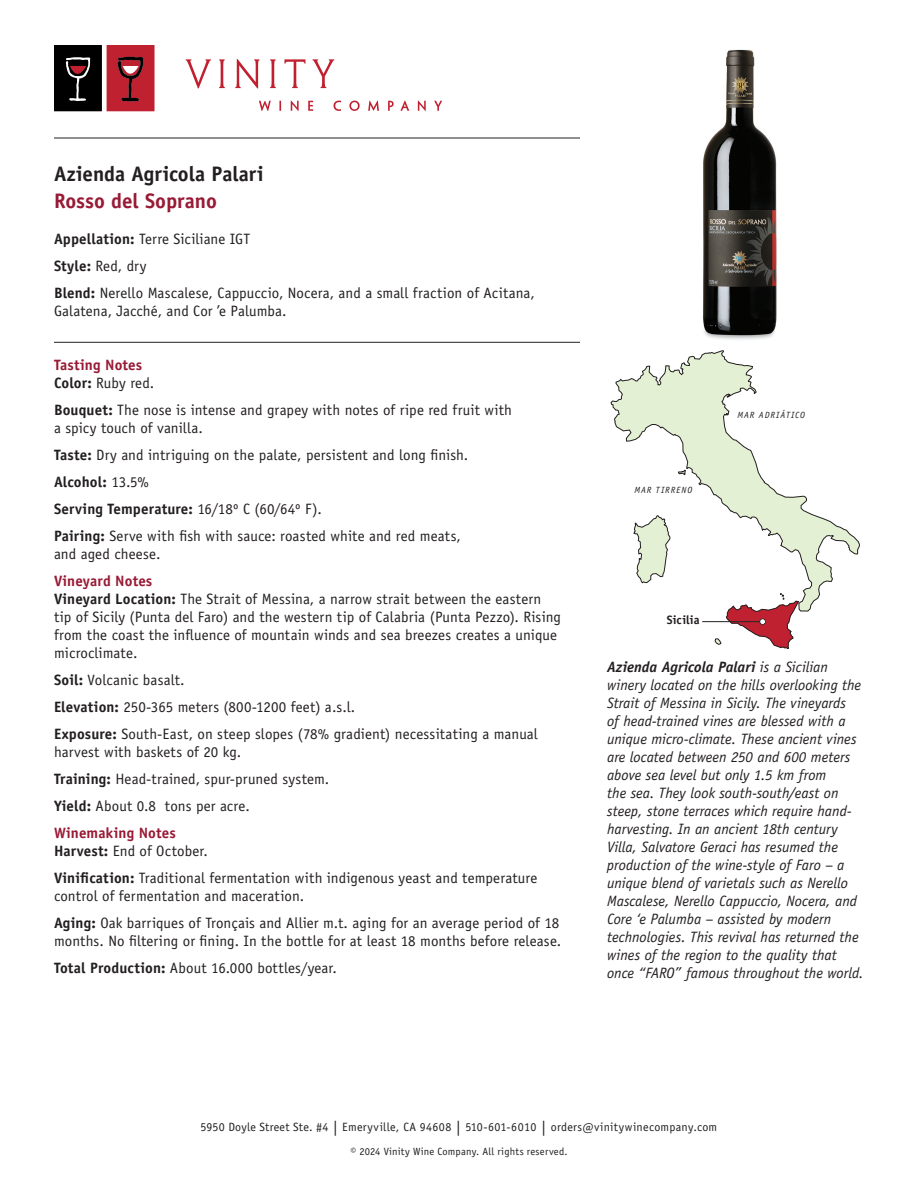
<style>
.page{position:relative;width:918px;height:1188px;background:#fff}
.page>*{position:absolute;margin:0;border:0;box-sizing:border-box;transform-origin:0 0}
.t1{font:700 21px "Officina Sans Std";color:#231f20}
.t2{font:700 21px "Officina Sans Std";color:#981a35}
.t3{font:15px/27px "Officina Sans Std";letter-spacing:.005em;color:#231f20}
.t4{font:italic 15px/18px "Officina Sans Std";color:#231f20}
.t5{font:700 15px/18px "Officina Sans Std";letter-spacing:.01em;color:#981a35}
.t6{font:700 12.15px "Officina Sans Std";letter-spacing:.005em;color:#231f20}
.t7{font:12px "Officina Sans Std";letter-spacing:.025em;color:#231f20}
.t8{font:10.5px "Officina Sans Std";letter-spacing:.02em;color:#231f20}
.t9{font:italic 9px "Officina Sans Std";letter-spacing:.105em;color:#231f20}
.s1{font-weight:700}
.s2{color:#231f20}
.s3{font-weight:400;color:#231f20}
.s4{font-weight:700;color:#981a35}
.s5{font-size:15px}
</style>
<div class="page">
<hr style="left:54px;top:342px;width:526px;height:1px;background:#231f20">
<img style="left:703px;top:49px;width:74px;height:291px">
<svg style="left:611px;top:351px;width:249px;height:298px"></svg>
<hr style="left:54px;top:138px;width:526px;height:1px;background:#231f20">
<svg style="left:54px;top:45px;width:101px;height:66px;background:#6a272e"></svg>
<svg style="left:186px;top:59px;width:25px;height:29px"></svg>
<svg style="left:219px;top:59px;width:6px;height:29px"></svg>
<svg style="left:235px;top:59px;width:24px;height:29px"></svg>
<svg style="left:270px;top:59px;width:6px;height:29px"></svg>
<svg style="left:284px;top:59px;width:21px;height:29px"></svg>
<svg style="left:313px;top:59px;width:21px;height:29px"></svg>
<svg style="left:259px;top:101px;width:12px;height:10px"></svg>
<svg style="left:279px;top:101px;width:2px;height:10px"></svg>
<svg style="left:291px;top:101px;width:8px;height:10px"></svg>
<svg style="left:308px;top:101px;width:5px;height:10px"></svg>
<svg style="left:334px;top:101px;width:7px;height:10px"></svg>
<svg style="left:349px;top:101px;width:11px;height:10px"></svg>
<svg style="left:368px;top:101px;width:11px;height:10px"></svg>
<svg style="left:388px;top:101px;width:6px;height:10px"></svg>
<svg style="left:401px;top:101px;width:8px;height:10px"></svg>
<svg style="left:418px;top:101px;width:8px;height:10px"></svg>
<svg style="left:434px;top:101px;width:8px;height:10px"></svg>
<h1 class="t1" style="left:54px;top:160px;width:211px">Azienda Agricola Palari</h1>
<h1 class="t2" style="left:54px;top:187px;width:165px">Rosso del Soprano</h1>
<p class="t3" style="left:54px;top:225px;width:482px"><span class="s1">Appellation:</span> Terre Siciliane IGT<br><span class="s1">Style:</span> Red, dry<br><span class="s1">Blend:</span> Nerello Mascalese, Cappuccio, Nocera, and a small fraction of Acitana,</p>
<p class="t3" style="left:54px;top:297px;width:234px">Galatena, Jacché, and Cor ’e Palumba.</p>
<p class="t5" style="left:54px;top:355px;width:102px">Tasting Notes<br><span class="s2">Color:</span> <span class="s3">Ruby red.</span></p>
<p class="t3" style="left:54px;top:401px;width:459px;line-height:18px"><span class="s1">Bouquet:</span> The nose is intense and grapey with notes of ripe red fruit with a spicy touch of vanilla.</p>
<p class="t3" style="left:54px;top:441px;width:416px"><span class="s1">Taste:</span> Dry and intriguing on the palate, persistent and long finish.<br><span class="s1">Alcohol:</span> 13.5%<br><span class="s1">Serving Temperature:</span> 16/18º C (60/64º F).<br><span class="s1">Pairing:</span> Serve with fish with sauce: roasted white and red meats,</p>
<p class="t3" style="left:54px;top:540px;width:108px">and aged cheese.</p>
<p class="t3" style="left:54px;top:572px;width:509px;line-height:18px"><span class="s4">Vineyard Notes<br></span><span class="s1">Vineyard Location:</span> The Strait of Messina, a narrow strait between the eastern tip of Sicily (Punta del Faro) and the western tip of Calabria (Punta Pezzo). Rising from the coast the influence of mountain winds and sea breezes creates a unique microclimate.</p>
<p class="t3" style="left:54px;top:666px;width:485px"><span class="s1">Soil:</span> Volcanic basalt.<br><span class="s1">Elevation:</span> 250-365 meters (800-1200 feet) a.s.l.<br><span class="s1">Exposure:</span> South-East, on steep slopes (78% gradient) necessitating a manual</p>
<p class="t3" style="left:54px;top:738px;width:277px">harvest with baskets of 20 kg.<br><span class="s1">Training:</span> Head-trained, spur-pruned system.<br><span class="s1">Yield:</span> About 0.8 tons per acre.<br><span class="s4">Winemaking Notes</span></p>
<p class="t3" style="left:54px;top:837px;width:485px"><span class="s1">Harvest:</span> End of October.<br><span class="s1">Vinification:</span> Traditional fermentation with indigenous yeast and temperature</p>
<p class="t3" style="left:54px;top:882px;width:507px">control of fermentation and maceration.<br><span class="s1">Aging:</span> Oak barriques of Tronçais and Allier m.t. aging for an average period of 18</p>
<p class="t3" style="left:54px;top:927px;width:509px">months. No filtering or fining. In the bottle for at least 18 months before release.<br><span class="s1">Total Production:</span> About 16.000 bottles/year.</p>
<p class="t9" style="left:634px;top:484px;width:59px">MAR TIRRENO</p>
<p class="t9" style="left:737px;top:410px;width:69px">MAR ADRIÁTICO</p>
<p class="t6" style="left:667px;top:613px;width:34px">Sicilia</p>
<p class="t4" style="left:607px;top:658px;width:258px"><span class="s1">Azienda Agricola Palari</span> is a Sicilian winery located on the hills overlooking the Strait of Messina in Sicily. The vineyards<br>of head-trained vines are blessed with a unique micro-climate. These ancient vines are located between 250 and 600 meters above sea level but only 1.5 km from<br>the sea. They look south-south/east on steep, stone terraces which require hand&shy;harvesting. In an ancient 18th century Villa, Salvatore Geraci has resumed the production of the wine-style of Faro – a unique blend of varietals such as Nerello Mascalese, Nerello Cappuccio, Nocera, and Core ‘e Palumba – assisted by modern technologies. This revival has returned the wines of the region to the quality that once “FARO” famous throughout the world.</p>
<p class="t7" style="left:201px;top:1120px;width:518px">5950 Doyle Street Ste. #4 <span class="s5">|</span> Emeryville, CA 94608 <span class="s5">|</span> 510-601-6010 <span class="s5">|</span> orders@vinitywinecompany.com</p>
<p class="t8" style="left:350px;top:1145px;width:219px">© 2024 Vinity Wine Company. All rights reserved.</p>
</div>
